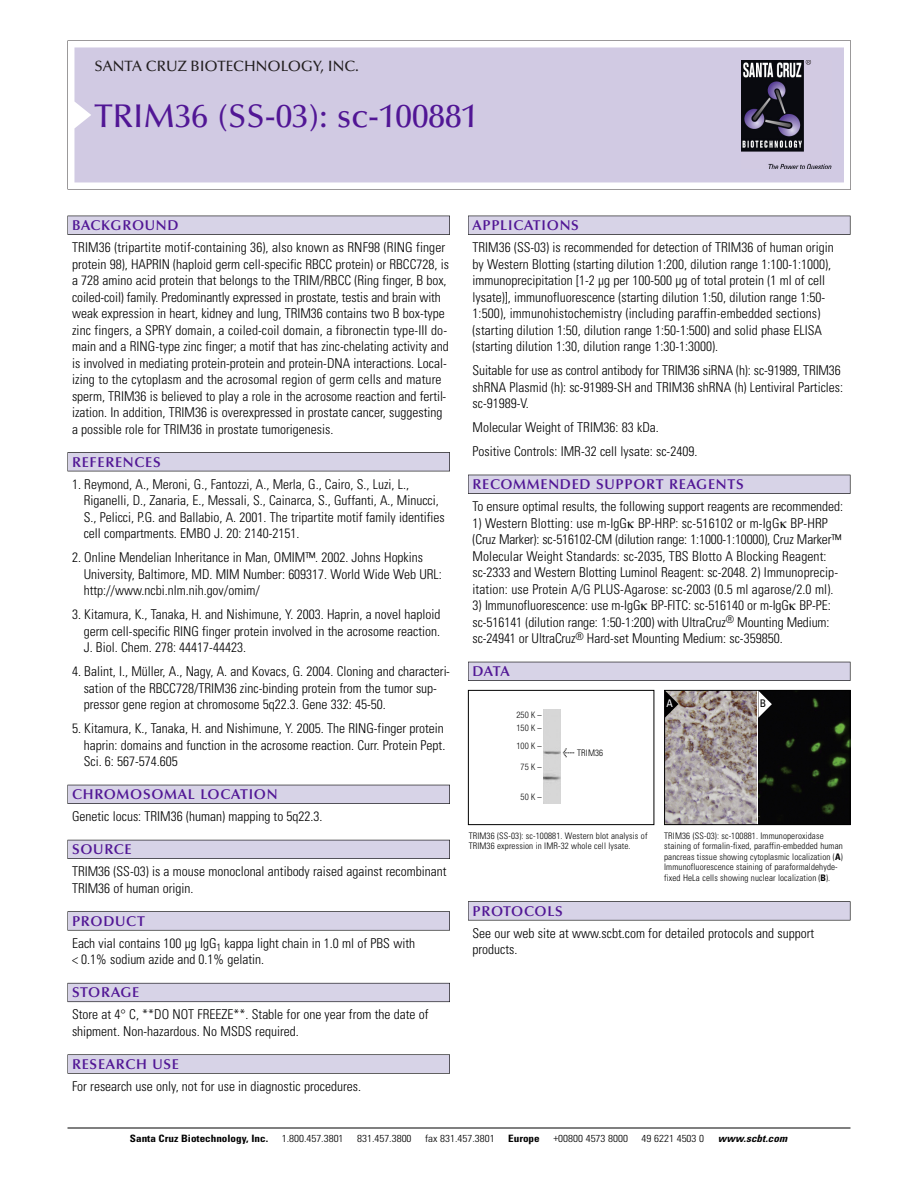
<style>
.page{position:relative;width:918px;height:1188px;background:#fff}
.page>*{position:absolute;margin:0;border:0;box-sizing:border-box;transform-origin:0 0}
.t1{font:500 33px "Optima";color:#511695}
.t2{font:500 15px "Optima";color:#231f20}
.t3{font:600 14.25px "Optima";letter-spacing:.05em;color:#511695}
.t4{font:300 condensed 13.5px/16.5px "Univers";color:#000}
.t5{font:condensed 10.5px "Univers";color:#fff}
.t6{font:condensed 10.5px "Univers";color:#000}
.t7{font:300 condensed 10.2px "Univers";color:#000;scale:1.1 1}
.t8{font:700 condensed 10.2px "Univers";color:#000;scale:1.1 1}
.t9{font:italic 700 condensed 10.2px "Univers";letter-spacing:.005em;color:#000;scale:1.1 1}
.t10{font:300 condensed 9px/10.5px "Univers";letter-spacing:.015em;color:#000}
.t11{font:300 condensed 9px/13px "Helvetica Neue";color:#000;scale:.95 1}
.s1{font-family:"Meta Plus";font-weight:400;font-stretch:normal;font-size:10.5px}
.s2{font-weight:700}
</style>
<div class="page">
<svg style="left:68px;top:40px;width:783px;height:149px"></svg>
<div style="left:74px;top:47px;width:770px;height:135px;background:#d1cae3"></div>
<img style="left:741px;top:60px;width:90px;height:108px">
<div style="left:68px;top:216px;width:382px;height:19px;background:#525155"></div>
<div style="left:68px;top:216px;width:381px;height:18px;background:#d7d3e7"></div>
<div style="left:68px;top:452px;width:382px;height:19px;background:#525155"></div>
<div style="left:68px;top:453px;width:381px;height:18px;background:#d7d3e7"></div>
<div style="left:68px;top:785px;width:382px;height:19px;background:#525158"></div>
<div style="left:68px;top:785px;width:381px;height:18px;background:#d7d3e7"></div>
<div style="left:68px;top:840px;width:382px;height:19px;background:#54535a"></div>
<div style="left:68px;top:840px;width:381px;height:18px;background:#d7d3e7"></div>
<svg style="left:68px;top:911px;width:382px;height:20px"></svg>
<div style="left:68px;top:912px;width:381px;height:18px;background:#d7d3e7"></div>
<div style="left:68px;top:983px;width:382px;height:19px;background:#66646e"></div>
<div style="left:68px;top:983px;width:381px;height:18px;background:#d7d3e7"></div>
<div style="left:68px;top:1054px;width:382px;height:20px;background:#616161"></div>
<div style="left:68px;top:1055px;width:381px;height:18px;background:#d7d3e7"></div>
<div style="left:468px;top:216px;width:382px;height:19px;background:#525155"></div>
<div style="left:468px;top:216px;width:382px;height:18px;background:#d7d3e7"></div>
<div style="left:468px;top:475px;width:382px;height:19px;background:#515055"></div>
<div style="left:468px;top:475px;width:382px;height:18px;background:#d7d3e7"></div>
<div style="left:468px;top:662px;width:382px;height:19px;background:#525158"></div>
<div style="left:468px;top:662px;width:382px;height:18px;background:#d7d3e7"></div>
<div style="left:468px;top:901px;width:382px;height:19px;background:#575759"></div>
<div style="left:468px;top:902px;width:382px;height:18px;background:#d7d3e7"></div>
<hr style="left:68px;top:1128px;width:782px;height:1px;background:#000">
<div style="left:468px;top:690px;width:186px;height:135px;border:1px solid #000"></div>
<img style="left:758px;top:692px;width:90px;height:131px">
<img style="left:666px;top:692px;width:90px;height:131px">
<div style="left:664px;top:690px;width:186px;height:135px;border:1px solid #000"></div>
<svg style="left:758px;top:691px;width:14px;height:27px"></svg>
<svg style="left:665px;top:691px;width:13px;height:27px"></svg>
<img style="left:544px;top:709px;width:17px;height:94px">
<p class="t2" style="left:94px;top:61px;width:266px">SANTA CRUZ BIOTECHNOLOGY, INC.</p>
<h1 class="t1" style="left:94px;top:103px;width:385px">TRIM36 (SS-03): sc-100881</h1>
<p class="t3" style="left:72px;top:219px;width:108px">BACKGROUND</p>
<p class="t4" style="left:72px;top:240px;width:378px">TRIM36 (tripartite motif-containing 36), also known as RNF98 (RING finger protein 98), HAPRIN (haploid germ cell-specific RBCC protein) or RBCC728, is a 728 amino acid protein that belongs to the TRIM/RBCC (Ring finger, B box, coiled-coil) family. Predominantly expressed in prostate, testis and brain with weak expression in heart, kidney and lung, TRIM36 contains two B box-type zinc fingers, a SPRY domain, a coiled-coil domain, a fibronectin type-III do&shy;main and a RING-type zinc finger; a motif that has zinc-chelating activity and is involved in mediating protein-protein and protein-DNA interactions. Local&shy;izing to the cytoplasm and the acrosomal region of germ cells and mature sperm, TRIM36 is believed to play a role in the acrosome reaction and fertil&shy;ization. In addition, TRIM36 is overexpressed in prostate cancer, suggesting a possible role for TRIM36 in prostate tumorigenesis.</p>
<p class="t3" style="left:72px;top:456px;width:90px">REFERENCES</p>
<p class="t4" style="left:84px;top:477px;width:363px;text-indent:-12px">1. Reymond, A., Meroni, G., Fantozzi, A., Merla, G., Cairo, S., Luzi, L., Riganelli, D., Zanaria, E., Messali, S., Cainarca, S., Guffanti, A., Minucci, S., Pelicci, P.G. and Ballabio, A. 2001. The tripartite motif family identifies cell compartments. EMBO J. 20: 2140-2151.</p>
<p class="t4" style="left:84px;top:550px;width:360px;text-indent:-12px">2. Online Mendelian Inheritance in Man, OMIM™. 2002. Johns Hopkins<br>University, Baltimore, MD. MIM Number: 609317. World Wide Web URL: http://www.ncbi.nlm.nih.gov/omim/</p>
<p class="t4" style="left:84px;top:607px;width:358px;text-align:justify;text-indent:-12px">3. Kitamura, K., Tanaka, H. and Nishimune, Y. 2003. Haprin, a novel haploid germ cell-specific RING finger protein involved in the acrosome reaction.<br>J. Biol. Chem. 278: 44417-44423.</p>
<p class="t4" style="left:84px;top:664px;width:368px;text-indent:-12px">4. Balint, I., Müller, A., Nagy, A. and Kovacs, G. 2004. Cloning and characteri&shy;sation of the RBCC728/TRIM36 zinc-binding protein from the tumor sup&shy;pressor gene region at chromosome 5q22.3. Gene 332: 45-50.</p>
<p class="t4" style="left:84px;top:721px;width:363px;text-align:justify;text-indent:-12px">5. Kitamura, K., Tanaka, H. and Nishimune, Y. 2005. The RING-finger protein haprin: domains and function in the acrosome reaction. Curr. Protein Pept.<br>Sci. 6: 567-574.605</p>
<p class="t3" style="left:72px;top:789px;width:207px">CHROMOSOMAL LOCATION</p>
<p class="t4" style="left:72px;top:809px;width:252px">Genetic locus: TRIM36 (human) mapping to 5q22.3.</p>
<p class="t3" style="left:72px;top:844px;width:61px">SOURCE</p>
<p class="t4" style="left:72px;top:864px;width:376px">TRIM36 (SS-03) is a mouse monoclonal antibody raised against recombinant<br>TRIM36 of human origin.</p>
<p class="t3" style="left:72px;top:915px;width:74px">PRODUCT</p>
<p class="t4" style="left:72px;top:936px;width:345px">Each vial contains 100 µg IgG<sub>1</sub> kappa light chain in 1.0 ml of PBS with &lt; 0.1% sodium azide and 0.1% gelatin.</p>
<p class="t3" style="left:72px;top:987px;width:69px">STORAGE</p>
<p class="t4" style="left:72px;top:1007px;width:358px">Store at 4° C, **DO NOT FREEZE**. Stable for one year from the date of shipment. Non-hazardous. No MSDS required.</p>
<p class="t3" style="left:72px;top:1058px;width:109px">RESEARCH USE</p>
<p class="t4" style="left:72px;top:1079px;width:290px">For research use only, not for use in diagnostic procedures.</p>
<p class="t3" style="left:473px;top:219px;width:108px">APPLICATIONS</p>
<p class="t4" style="left:473px;top:240px;width:363px">TRIM36 (SS-03) is recommended for detection of TRIM36 of human origin by Western Blotting (starting dilution 1:200, dilution range 1:100-1:1000), immunoprecipitation [1-2 µg per 100-500 µg of total protein (1 ml of cell lysate)], immunofluorescence (starting dilution 1:50, dilution range 1:50- 1:500), immunohistochemistry (including paraffin-embedded sections) (starting dilution 1:50, dilution range 1:50-1:500) and solid phase ELISA (starting dilution 1:30, dilution range 1:30-1:3000).</p>
<p class="t4" style="left:473px;top:363px;width:372px">Suitable for use as control antibody for TRIM36 siRNA (h): sc-91989, TRIM36 shRNA Plasmid (h): sc-91989-SH and TRIM36 shRNA (h) Lentiviral Particles: sc-91989-V.</p>
<p class="t4" style="left:473px;top:416px;width:226px;line-height:24px">Molecular Weight of TRIM36: 83 kDa.<br>Positive Controls: IMR-32 cell lysate: sc-2409.</p>
<p class="t3" style="left:473px;top:479px;width:273px">RECOMMENDED SUPPORT REAGENTS</p>
<p class="t4" style="left:473px;top:499px;width:372px">To ensure optimal results, the following support reagents are recommended:</p>
<p class="t4" style="left:473px;top:516px;width:370px">1) Western Blotting: use m-IgG BP-HRP: sc-516102 or m-IgG BP-HRP (Cruz Marker): sc-516102-CM (dilution range: 1:1000-1:10000), Cruz Marker™ Molecular Weight Standards: sc-2035, TBS Blotto A Blocking Reagent: sc-2333 and Western Blotting Luminol Reagent: sc-2048. 2) Immunoprecip&shy;itation: use Protein A/G PLUS-Agarose: sc-2003 (0.5 ml agarose/2.0 ml).</p>
<p class="t4" style="left:473px;top:598px;width:360px;text-align:justify">3) Immunofluorescence: use m-IgG BP-FITC: sc-516140 or m-IgG BP-PE: sc-516141 (dilution range: 1:50-1:200) with UltraCruz<sup>®</sup> Mounting Medium: sc-24941 or UltraCruz<sup>®</sup> Hard-set Mounting Medium: sc-359850.</p>
<p class="t3" style="left:473px;top:666px;width:39px">DATA</p>
<p class="t11" style="left:517px;top:709px;width:28px">250 K –<br>150 K –</p>
<p class="t11" style="left:517px;top:740px;width:28px">100 K –</p>
<p class="t11" style="left:521px;top:761px;width:24px">75K–</p>
<p class="t11" style="left:521px;top:791px;width:24px">50K–</p>
<p class="t10" style="left:563px;top:748px;width:42px"><span class="s1">&lt;</span> TRIM36</p>
<p class="t5" style="left:667px;top:699px;width:8px">A</p>
<p class="t6" style="left:760px;top:699px;width:8px">B</p>
<p class="t10" style="left:469px;top:831px;width:180px">TRIM36 (SS-03): sc-100881. Western blot analysis of<br>TRIM36 expression in IMR-32 whole cell lysate.</p>
<p class="t10" style="left:664px;top:831px;width:180px">TRIM36 (SS-03): sc-100881. Immunoperoxidase staining of formalin-fixed, paraffin-embedded human pancreas tissue showing cytoplasmic localization (<span class="s2">A</span>)<br>Immunofluorescence staining of paraformaldehyde&shy;fixed HeLa cells showing nuclear localization (<span class="s2">B</span>).</p>
<p class="t3" style="left:473px;top:905px;width:92px">PROTOCOLS</p>
<p class="t4" style="left:473px;top:926px;width:343px">See our web site at www.scbt.com for detailed protocols and support products.</p>
<p class="t8" style="left:130px;top:1135px;width:127px">Santa Cruz Biotechnology, Inc.</p>
<p class="t7" style="left:282px;top:1135px;width:58px">1.800.457.3801</p>
<p class="t7" style="left:357px;top:1135px;width:51px">831.457.3800</p>
<p class="t7" style="left:425px;top:1135px;width:65px">fax 831.457.3801</p>
<p class="t8" style="left:508px;top:1135px;width:30px">Europe</p>
<p class="t7" style="left:553px;top:1135px;width:69px">+00800 4573 8000</p>
<p class="t7" style="left:642px;top:1135px;width:58px">49 6221 4503 0</p>
<p class="t9" style="left:718px;top:1135px;width:64px">www.scbt.com</p>
</div>
